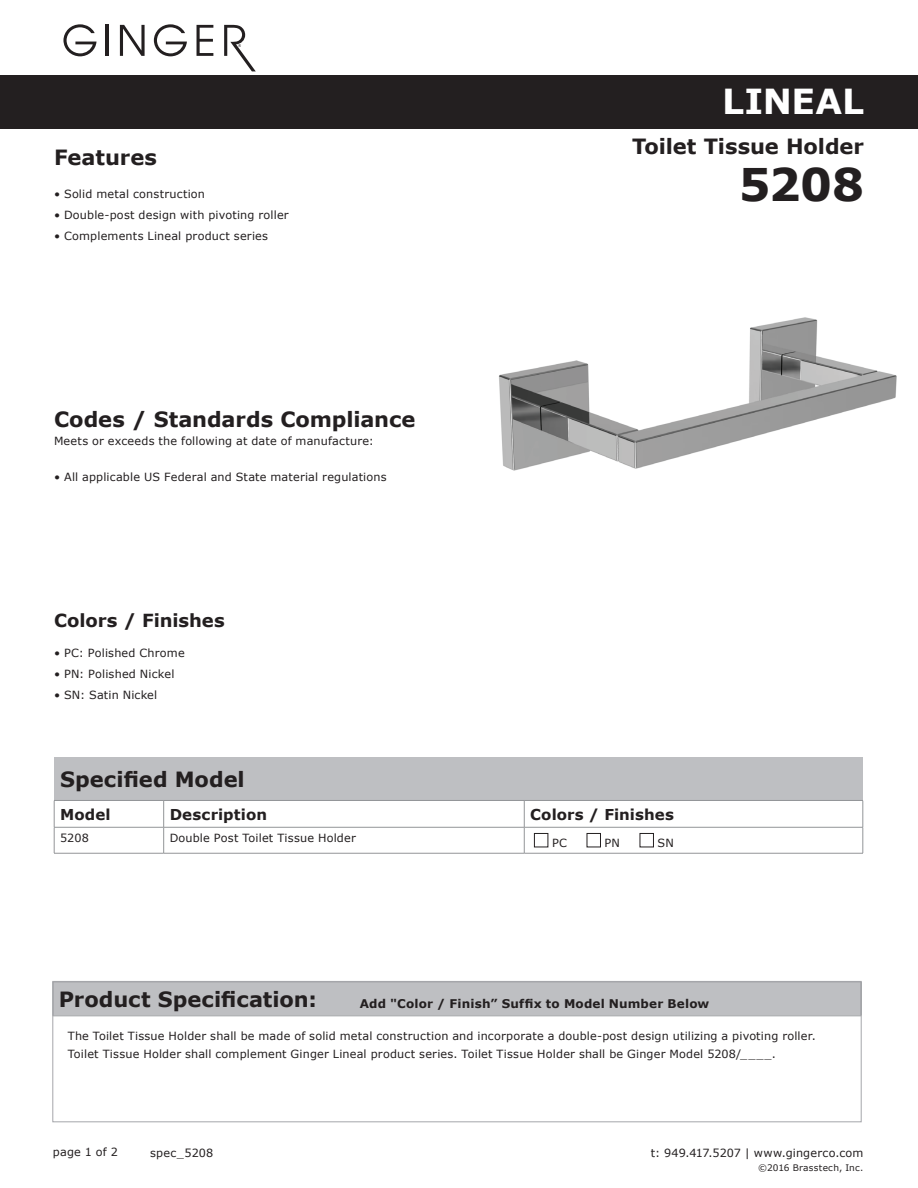
<style>
.page{position:relative;width:918px;height:1188px;background:#fff}
.page>*{position:absolute;margin:0;border:0;box-sizing:border-box;transform-origin:0 0}
.t1{font:700 45px "Verdana";color:#231f20}
.t2{font:700 34.5px "Verdana";letter-spacing:-.005em;color:#fff}
.t3{font:700 21px "Verdana";color:#231f20}
.t4{font:700 18px "Verdana";letter-spacing:-.005em;color:#231f20}
.t5{font:700 15px "Verdana";letter-spacing:.005em;color:#231f20}
.t6{font:700 12px "Verdana";letter-spacing:.015em;color:#231f20}
.t7{font:11.25px/18px "Verdana";letter-spacing:.015em;color:#231f20}
.t8{font:9px "Verdana";letter-spacing:.025em;color:#231f20}
</style>
<div class="page">
<div style="left:0;top:75px;width:918px;height:54px;background:#231f20"></div>
<svg style="left:63px;top:24px;width:34px;height:32px"></svg>
<hr style="left:106px;top:25px;width:3px;height:31px;background:#231f20">
<svg style="left:120px;top:25px;width:25px;height:31px"></svg>
<svg style="left:154px;top:24px;width:33px;height:32px"></svg>
<svg style="left:197px;top:25px;width:16px;height:31px"></svg>
<svg style="left:224px;top:25px;width:32px;height:46px"></svg>
<svg style="left:52px;top:981px;width:810px;height:141px"></svg>
<div style="left:54px;top:757px;width:809px;height:43px;background:#bebfc2"></div>
<hr style="left:54px;top:800px;width:110px;height:1px;background:#939598">
<hr style="left:164px;top:800px;width:360px;height:1px;background:#939598">
<hr style="left:524px;top:800px;width:339px;height:1px;background:#939598">
<hr style="left:54px;top:827px;width:110px;height:1px;background:#939598">
<hr style="left:164px;top:827px;width:360px;height:1px;background:#939598">
<hr style="left:524px;top:827px;width:339px;height:1px;background:#939598">
<svg style="left:54px;top:801px;width:1px;height:52px"></svg>
<svg style="left:163px;top:801px;width:1px;height:52px"></svg>
<svg style="left:524px;top:801px;width:1px;height:52px"></svg>
<svg style="left:863px;top:801px;width:1px;height:52px"></svg>
<hr style="left:54px;top:853px;width:110px;height:1px;background:#939598">
<hr style="left:164px;top:853px;width:360px;height:1px;background:#939598">
<hr style="left:524px;top:853px;width:339px;height:1px;background:#939598">
<div style="left:534px;top:833px;width:14px;height:14px;border:1px solid #231f20"></div>
<div style="left:587px;top:833px;width:14px;height:14px;border:1px solid #231f20"></div>
<div style="left:640px;top:833px;width:14px;height:14px;border:1px solid #231f20"></div>
<img style="left:499px;top:317px;width:398px;height:154px">
<h3 class="t3" style="left:54px;top:142px;width:105px">Features</h3>
<p class="t7" style="left:54px;top:185px;width:153px">• Solid metal construction</p>
<p class="t7" style="left:54px;top:206px;width:236px">• Double-post design with pivoting roller</p>
<p class="t7" style="left:54px;top:227px;width:216px">• Complements Lineal product series</p>
<h3 class="t3" style="left:54px;top:404px;width:363px">Codes / Standards Compliance</h3>
<p class="t7" style="left:54px;top:431px;width:322px">Meets or exceeds the following at date of manufacture:</p>
<p class="t7" style="left:54px;top:467px;width:334px">• All applicable US Federal and State material regulations</p>
<h3 class="t4" style="left:54px;top:608px;width:172px">Colors / Finishes</h3>
<p class="t7" style="left:54px;top:644px;width:132px">• PC: Polished Chrome</p>
<p class="t7" style="left:54px;top:665px;width:122px">• PN: Polished Nickel</p>
<p class="t7" style="left:54px;top:686px;width:105px">• SN: Satin Nickel</p>
<h2 class="t2" style="left:722px;top:77px;width:143px">LINEAL</h2>
<h3 class="t3" style="left:632px;top:132px;width:233px">Toilet Tissue Holder</h3>
<h1 class="t1" style="left:739px;top:153px;width:127px">5208</h1>
<h3 class="t3" style="left:60px;top:764px;width:186px">Specified Model</h3>
<h3 class="t5" style="left:60px;top:804px;width:52px">Model</h3>
<h3 class="t5" style="left:170px;top:804px;width:99px">Description</h3>
<h3 class="t5" style="left:530px;top:804px;width:145px">Colors / Finishes</h3>
<p class="t7" style="left:60px;top:829px;width:30px">5208</p>
<p class="t7" style="left:170px;top:829px;width:188px">Double Post Toilet Tissue Holder</p>
<p class="t7" style="left:552px;top:834px;width:16px">PC</p>
<p class="t7" style="left:605px;top:834px;width:17px">PN</p>
<p class="t7" style="left:658px;top:834px;width:18px">SN</p>
<h3 class="t3" style="left:59px;top:984px;width:259px">Product Specification:</h3>
<p class="t6" style="left:360px;top:995px;width:351px">Add "Color / Finish” Suffix to Model Number Below</p>
<p class="t7" style="left:68px;top:1027px;width:750px">The Toilet Tissue Holder shall be made of solid metal construction and incorporate a double-post design utilizing a pivoting roller.<br>Toilet Tissue Holder shall complement Ginger Lineal product series. Toilet Tissue Holder shall be Ginger Model 5208/____.</p>
<p class="t7" style="left:53px;top:1142px;width:67px">page 1 of 2</p>
<p class="t7" style="left:150px;top:1143px;width:65px">spec_5208</p>
<p class="t7" style="left:651px;top:1143px;width:214px">t: 949.417.5207 | www.gingerco.com</p>
<p class="t8" style="left:758px;top:1161px;width:107px">©2016 Brasstech, Inc.</p>
</div>
